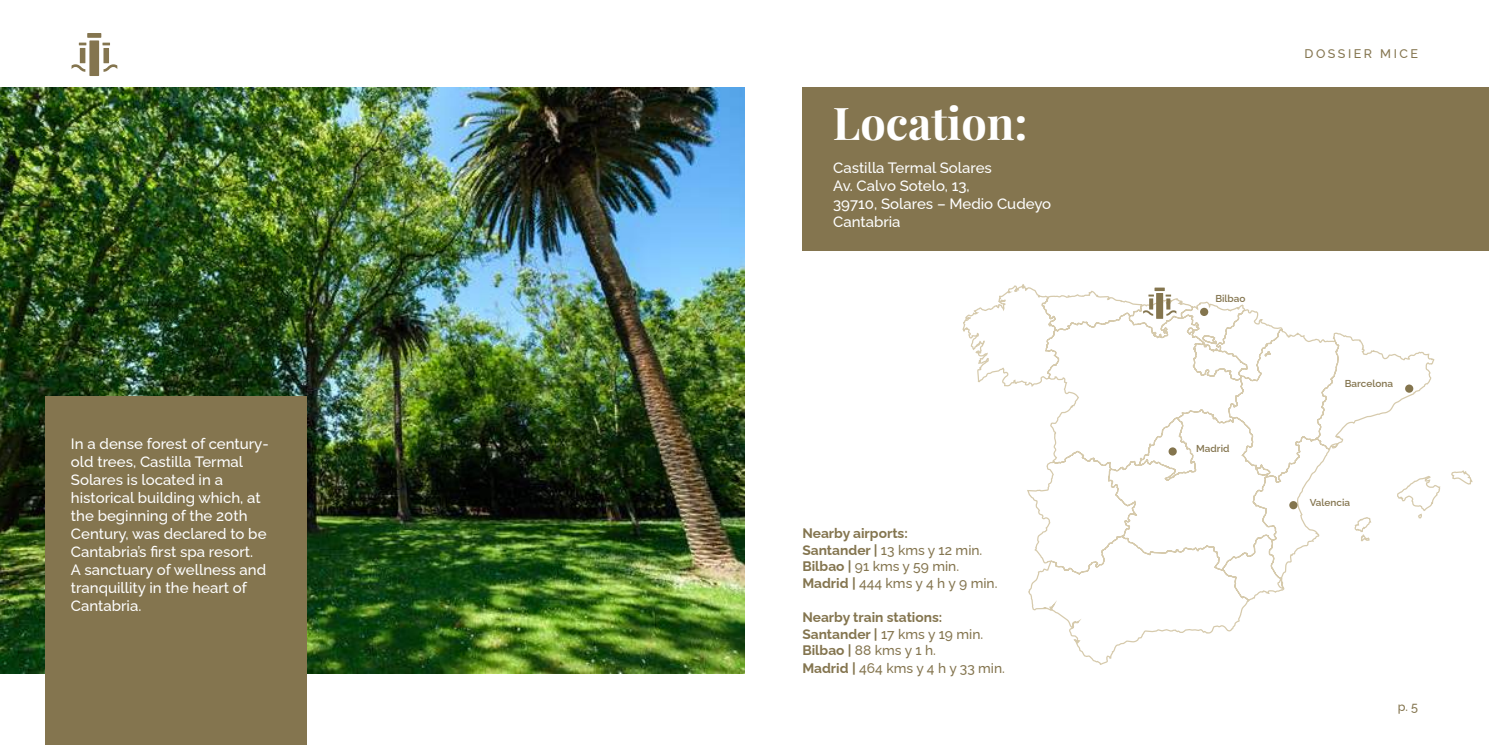
<style>
.page{position:relative;width:1489px;height:745px;background:#fff}
.page>*{position:absolute;margin:0;border:0;box-sizing:border-box;transform-origin:0 0}
.t1{font:700 45px "Playfair Display";color:#fff}
.t2{font:500 15px/18px "Raleway";color:#fff}
.t3{font:700 13.75px/16.5px "Raleway";color:#84754f}
.t4{font:500 13.75px "Raleway";color:#84754f}
.t5{font:500 12.5px "Raleway";letter-spacing:.2em;color:#84754f}
.t6{font:600 10px "Raleway";color:#84754f}
.s1{font-weight:500}
.s2{font-weight:700}
</style>
<div class="page">
<div style="left:89px;top:40px;width:10px;height:36px;background:#84754f"></div>
<div style="left:87px;top:33px;width:14px;height:5px;background:#84754f"></div>
<svg style="left:102px;top:43px;width:8px;height:2px"></svg>
<div style="left:103px;top:48px;width:6px;height:15px;background:#84754f"></div>
<svg style="left:103px;top:64px;width:14px;height:8px"></svg>
<svg style="left:79px;top:43px;width:7px;height:2px"></svg>
<div style="left:80px;top:48px;width:5px;height:15px;background:#84754f"></div>
<svg style="left:71px;top:64px;width:14px;height:8px"></svg>
<svg style="left:962px;top:284px;width:511px;height:381px"></svg>
<div style="left:1168px;top:447px;width:8px;height:8px;background:#84754e;border-radius:50%"></div>
<svg style="left:1289px;top:500px;width:8px;height:9px"></svg>
<svg style="left:1404px;top:384px;width:9px;height:8px"></svg>
<svg style="left:1199px;top:307px;width:9px;height:9px"></svg>
<div style="left:1156px;top:293px;width:7px;height:25px;background:#84754e"></div>
<svg style="left:1154px;top:287px;width:10px;height:4px"></svg>
<svg style="left:1166px;top:298px;width:4px;height:11px"></svg>
<svg style="left:1166px;top:310px;width:10px;height:5px"></svg>
<svg style="left:1149px;top:298px;width:4px;height:11px"></svg>
<svg style="left:1143px;top:310px;width:10px;height:5px"></svg>
<img style="left:0;top:87px;width:744px;height:586px">
<div style="left:45px;top:396px;width:261px;height:348px;background:#84754f"></div>
<div style="left:802px;top:87px;width:686px;height:163px;background:#84754f"></div>
<h1 class="t1" style="left:832px;top:88px;width:196px">Location:</h1>
<p class="t2" style="left:833px;top:157px;width:220px">Castilla Termal Solares<br>Av. Calvo Sotelo, 13,<br>39710, Solares – Medio Cudeyo<br>Cantabria</p>
<p class="t6" style="left:1215px;top:290px;width:32px">Bilbao</p>
<p class="t2" style="left:71px;top:432px;width:199px">In a dense forest of century&shy;old trees, Castilla Termal<br>Solares is located in a historical building which, at the beginning of the 20th<br>Century, was declared to be<br>Cantabria’s first spa resort.<br>A sanctuary of wellness and tranquillity in the heart of<br>Cantabria.</p>
<p class="t6" style="left:1196px;top:440px;width:35px">Madrid</p>
<p class="t3" style="left:802px;top:523px;width:196px">Nearby airports:<br>Santander | <span class="s1">13 kms y 12 min.<br></span>Bilbao | <span class="s1">91 kms y 59 min.<br></span>Madrid | <span class="s1">444 kms y 4 h y 9 min.</span></p>
<p class="t3" style="left:802px;top:607px;width:182px">Nearby train stations:<br>Santander | <span class="s1">17 kms y 19 min.<br></span>Bilbao | <span class="s1">88 kms y 1 h.</span></p>
<p class="t4" style="left:802px;top:657px;width:204px"><span class="s2">Madrid |</span> 464 kms y 4 h y 33 min.</p>
<p class="t5" style="left:1304px;top:43px;width:115px">DOSSIER MICE</p>
<p class="t6" style="left:1344px;top:375px;width:50px">Barcelona</p>
<p class="t6" style="left:1309px;top:494px;width:42px">Valencia</p>
<p class="t5" style="left:1397px;top:696px;width:22px">p. 5</p>
</div>
